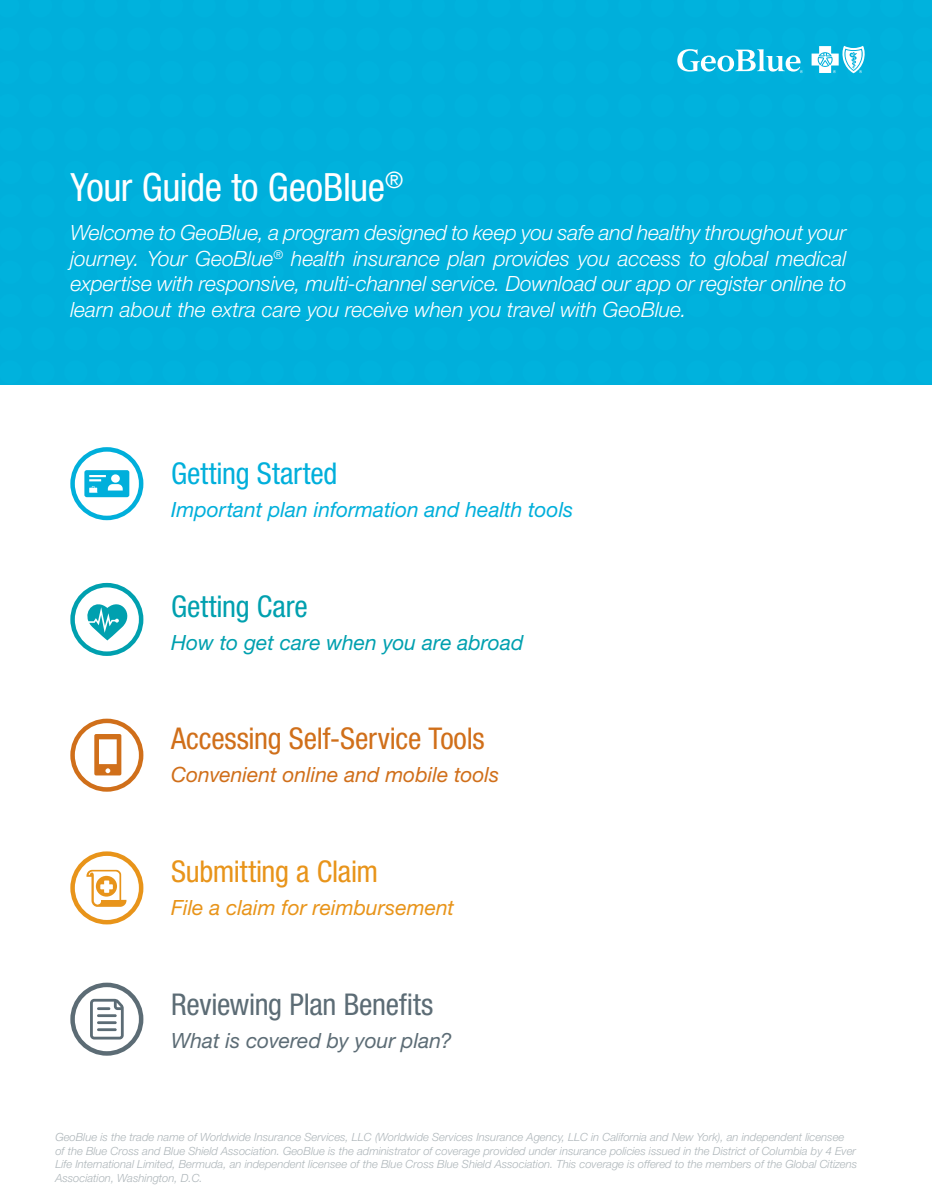
<style>
.page{position:relative;width:932px;height:1202px;background:#fff}
.page>*{position:absolute;margin:0;border:0;box-sizing:border-box;transform-origin:0 0}
.t1{font:condensed 39px "Helvetica Neue LT Std";letter-spacing:-.015em;color:#fff}
.t2{font:condensed 30px "Helvetica Neue LT Std";letter-spacing:-.01em;color:#d06f1a}
.t3{font:condensed 30px "Helvetica Neue LT Std";letter-spacing:-.01em;color:#5c6c75}
.t4{font:condensed 30px "Helvetica Neue LT Std";letter-spacing:-.01em;color:#e8941a}
.t5{font:condensed 30px "Helvetica Neue LT Std";letter-spacing:-.005em;color:#00afdb}
.t6{font:condensed 30px "Helvetica Neue LT Std";letter-spacing:-.005em;color:#00a0af}
.t7{font:italic 300 21px/25.5px "Helvetica Neue LT Std";letter-spacing:-.005em;color:#fff;text-align:justify}
.t8{font:italic 21px "Helvetica Neue LT Std";color:#00afdb}
.t9{font:italic 21px "Helvetica Neue LT Std";color:#d06f1a}
.t10{font:italic 21px "Helvetica Neue LT Std";color:#00a0af}
.t11{font:italic 21px "Helvetica Neue LT Std";color:#e8941a}
.t12{font:italic 21px "Helvetica Neue LT Std";color:#5c6c75}
.t13{font:italic 300 11.25px/13.5px "Helvetica Neue LT Std";color:#aeb6ba}
</style>
<div class="page">
<div style="left:0;top:0;width:932px;height:385px;background:#00afdb"></div>
<svg style="left:677px;top:49px;width:125px;height:24px"></svg>
<svg style="left:811px;top:46px;width:53px;height:27px"></svg>
<svg style="left:73px;top:721px;width:68px;height:68px"></svg>
<div style="left:70px;top:718px;width:73px;height:73px;border:4px solid #d06f1a;border-radius:50%"></div>
<svg style="left:94px;top:734px;width:27px;height:41px"></svg>
<svg style="left:73px;top:853px;width:68px;height:69px"></svg>
<div style="left:70px;top:851px;width:73px;height:73px;border:4px solid #e8941a;border-radius:50%"></div>
<svg style="left:86px;top:870px;width:40px;height:36px"></svg>
<svg style="left:73px;top:585px;width:68px;height:68px"></svg>
<div style="left:70px;top:583px;width:73px;height:73px;border:4px solid #00a0af;border-radius:50%"></div>
<svg style="left:84px;top:596px;width:51px;height:44px"></svg>
<svg style="left:73px;top:449px;width:68px;height:69px"></svg>
<div style="left:70px;top:447px;width:73px;height:73px;border:4px solid #00afdb;border-radius:50%"></div>
<svg style="left:84px;top:470px;width:45px;height:27px"></svg>
<svg style="left:73px;top:984px;width:68px;height:69px"></svg>
<div style="left:70px;top:982px;width:73px;height:73px;border:4px solid #5c6c75;border-radius:50%"></div>
<svg style="left:90px;top:998px;width:34px;height:41px"></svg>
<h1 class="t1" style="left:70px;top:165px;width:334px">Your Guide to GeoBlue<sup>®</sup></h1>
<p class="t7" style="left:70px;top:219px;width:777px">Welcome to GeoBlue, a program designed to keep you safe and healthy throughout your journey. Your GeoBlue<sup>®</sup> health insurance plan provides you access to global medical expertise with responsive, multi-channel service. Download our app or register online to learn about the extra care you receive when you travel with GeoBlue.</p>
<h2 class="t5" style="left:171px;top:456px;width:168px">Getting Started</h2>
<h3 class="t8" style="left:171px;top:497px;width:404px">Important plan information and health tools</h3>
<h2 class="t6" style="left:171px;top:589px;width:138px">Getting Care</h2>
<h3 class="t10" style="left:171px;top:629px;width:354px">How to get care when you are abroad</h3>
<h2 class="t2" style="left:171px;top:721px;width:315px">Accessing Self-Service Tools</h2>
<h3 class="t9" style="left:171px;top:762px;width:330px">Convenient online and mobile tools</h3>
<h2 class="t4" style="left:171px;top:854px;width:208px">Submitting a Claim</h2>
<h3 class="t11" style="left:171px;top:895px;width:284px">File a claim for reimbursement</h3>
<h2 class="t3" style="left:171px;top:986px;width:264px">Reviewing Plan Benefits</h2>
<h3 class="t12" style="left:171px;top:1027px;width:282px">What is covered by your plan?</h3>
<p class="t13" style="left:55px;top:1130px;width:803px">GeoBlue is the trade name of Worldwide Insurance Services, LLC (Worldwide Services Insurance Agency, LLC in California and New York), an independent licensee<br>of the Blue Cross and Blue Shield Association. GeoBlue is the administrator of coverage provided under insurance policies issued in the District of Columbia by 4 Ever Life International Limited, Bermuda, an independent licensee of the Blue Cross Blue Shield Association. This coverage is offered to the members of the Global Citizens Association, Washington, D.C.</p>
</div>
